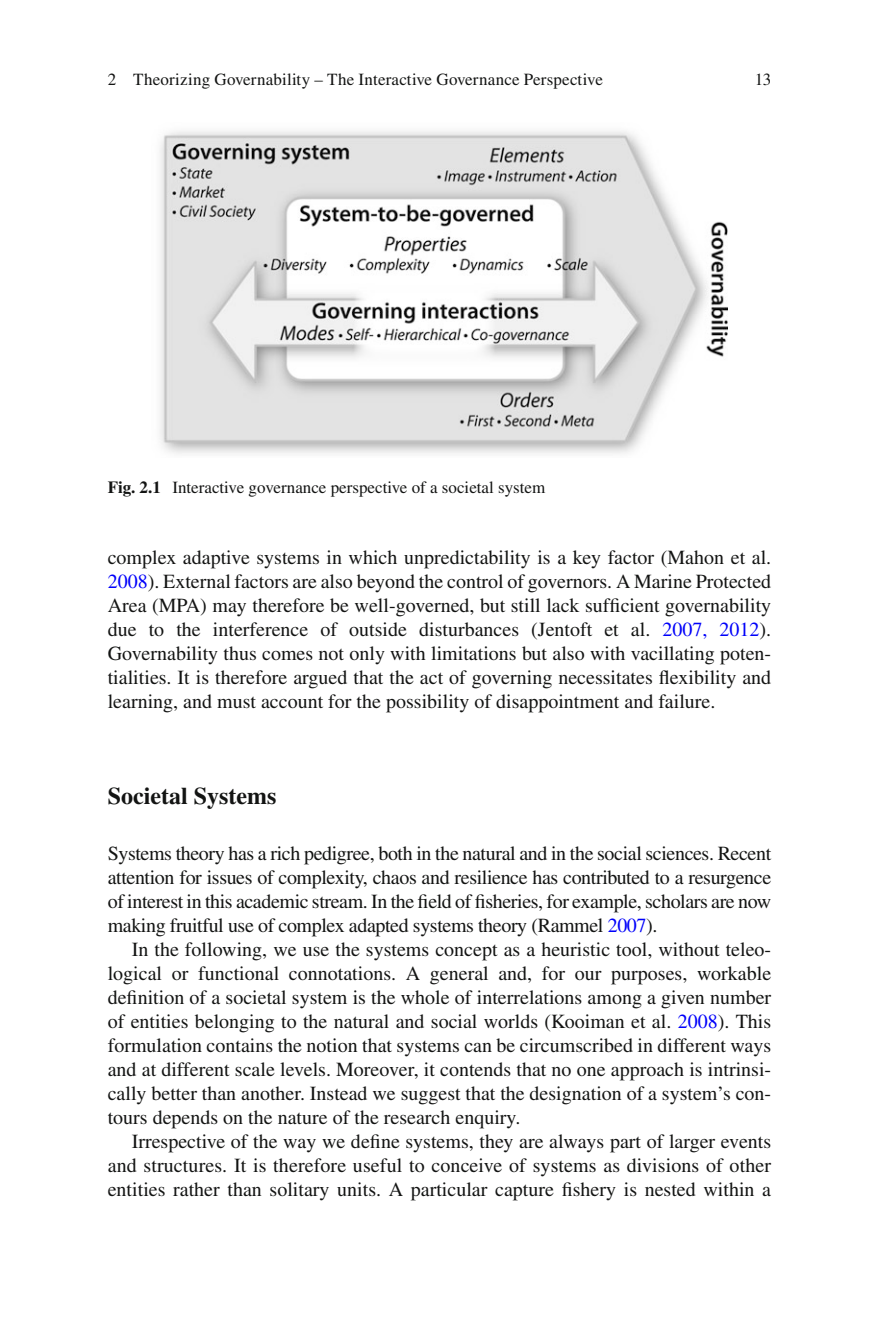
<style>
.page{position:relative;width:879px;height:1333px;background:#fff}
.page>*{position:absolute;margin:0;border:0;box-sizing:border-box;transform-origin:0 0}
.t1{font:700 24px "Times";color:#131413}
.t2{font:20px/24px "Times";color:#131413;text-align:justify}
.t3{font:17px "Times";color:#131413}
.s1{font-weight:700}
.s2{color:#0000fa}
</style>
<div class="page">
<img style="left:160px;top:131px;width:567px;height:323px">
<p class="t3" style="left:108px;top:73px;width:497px">2 Theorizing Governability – The Interactive Governance Perspective</p>
<p class="t3" style="left:754px;top:73px;width:18px">13</p>
<p class="t3" style="left:108px;top:481px;width:439px"><span class="s1">Fig. 2.1</span> Interactive governance perspective of a societal system</p>
<p class="t2" style="left:108px;top:547px;width:665px">complex adaptive systems in which unpredictability is a key factor (Mahon et al.<br><span class="s2">2008</span> ) . External factors are also beyond the control of governors. A Marine Protected Area (MPA) may therefore be well-governed, but still lack suf fi cient governability due to the interference of outside disturbances (Jentoft et al. <span class="s2">2007, 2012</span> ) .<br>Governability thus comes not only with limitations but also with vacillating poten&shy;tialities. It is therefore argued that the act of governing necessitates fl exibility and learning, and must account for the possibility of disappointment and failure.</p>
<p class="t1" style="left:108px;top:787px;width:170px">Societal Systems</p>
<p class="t2" style="left:108px;top:843px;width:665px">Systems theory has a rich pedigree, both in the natural and in the social sciences. Recent attention for issues of complexity, chaos and resilience has contributed to a resurgence of interest in this academic stream. In the fi eld of fi sheries, for example, scholars are now making fruitful use of complex adapted systems theory (Rammel <span class="s2">2007</span> ) .</p>
<p class="t2" style="left:108px;top:939px;width:665px;text-indent:24px">In the following, we use the systems concept as a heuristic tool, without teleo&shy;logical or functional connotations. A general and, for our purposes, workable de fi nition of a societal system is the whole of interrelations among a given number of entities belonging to the natural and social worlds (Kooiman et al. <span class="s2">2008</span> ) . This formulation contains the notion that systems can be circumscribed in different ways and at different scale levels. Moreover, it contends that no one approach is intrinsi&shy;cally better than another. Instead we suggest that the designation of a system’s con&shy;tours depends on the nature of the research enquiry.</p>
<p class="t2" style="left:108px;top:1131px;width:665px;text-indent:24px">Irrespective of the way we de fi ne systems, they are always part of larger events and structures. It is therefore useful to conceive of systems as divisions of other entities rather than solitary units. A particular capture fi shery is nested within a</p>
</div>
